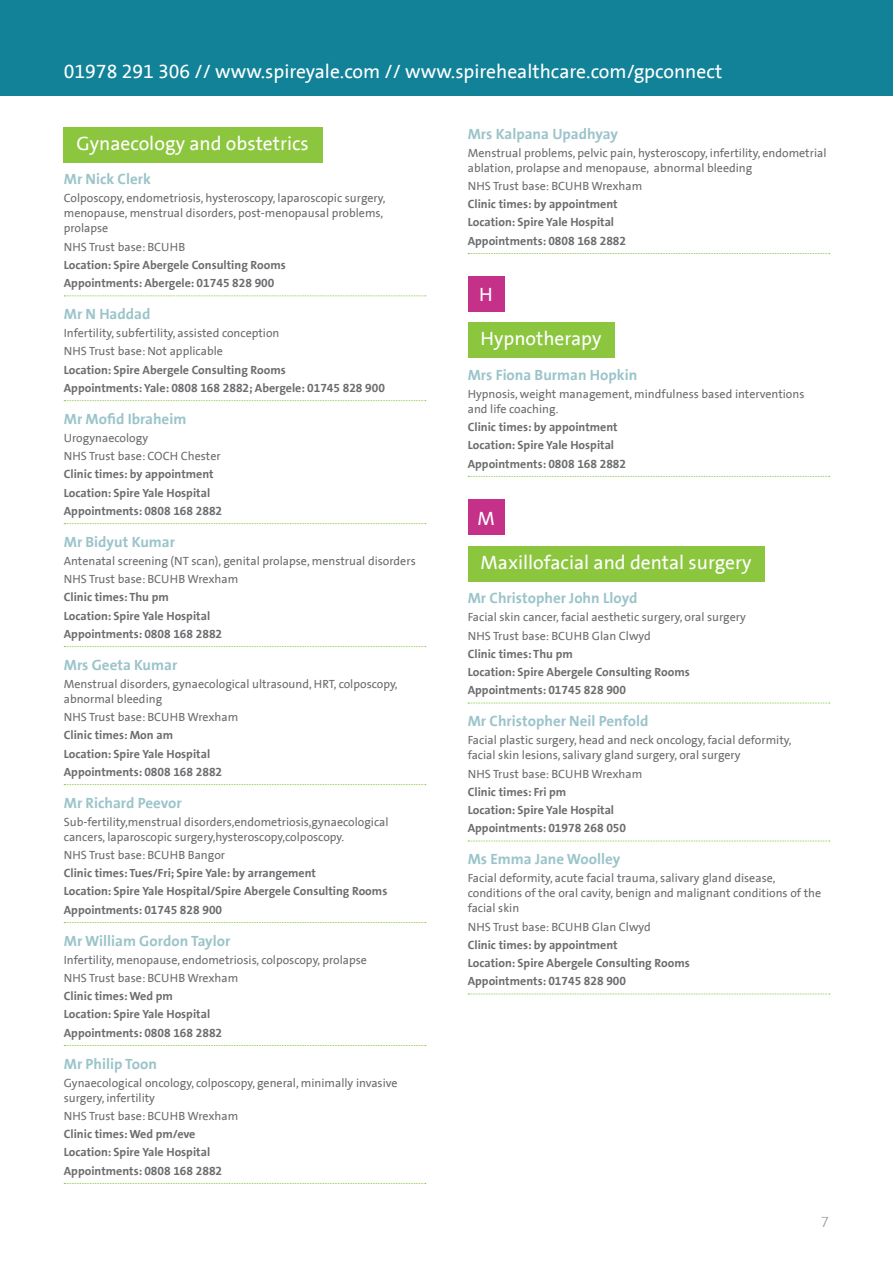
<style>
.page{position:relative;width:893px;height:1263px;background:#fff}
.page>*{position:absolute;margin:0;border:0;box-sizing:border-box;transform-origin:0 0}
.t1{font:19.5px "The Sans Spire";color:#fff}
.GP_name{font:700 15px "The Sans Spire";color:#9bc4ca}
.t2{font:300 15px "The Sans Spire";color:#95979a}
.specialty{font:12px/15px "The Sans Spire";color:#6c6d70}
.location{font:700 12px "The Sans Spire";color:#6c6d70}
.appointments{font:700 12px "The Sans Spire";color:#6c6d70}
.Trust_base{font:12px "The Sans Spire";color:#6c6d70}
.clinic_times{font:700 12px "The Sans Spire";color:#6c6d70}
</style>
<div class="page">
<div style="left:0;top:0;width:893px;height:95px;background:#128298"></div>
<svg style="left:468px;top:703px;width:362px;height:1px"></svg>
<svg style="left:468px;top:841px;width:362px;height:1px"></svg>
<svg style="left:468px;top:993px;width:362px;height:1px"></svg>
<svg style="left:468px;top:476px;width:362px;height:1px"></svg>
<div style="left:64px;top:127px;width:259px;height:35px;background:#8bc63e"></div>
<div style="left:468px;top:546px;width:297px;height:35px;background:#8bc63e"></div>
<div style="left:468px;top:499px;width:36px;height:36px;background:#c53188"></div>
<div style="left:468px;top:322px;width:146px;height:36px;background:#8bc63e"></div>
<div style="left:468px;top:276px;width:36px;height:36px;background:#c53188"></div>
<svg style="left:64px;top:295px;width:362px;height:1px"></svg>
<svg style="left:64px;top:400px;width:362px;height:1px"></svg>
<svg style="left:64px;top:523px;width:362px;height:1px"></svg>
<svg style="left:64px;top:646px;width:362px;height:1px"></svg>
<svg style="left:64px;top:784px;width:362px;height:1px"></svg>
<svg style="left:64px;top:922px;width:362px;height:1px"></svg>
<svg style="left:64px;top:1045px;width:362px;height:1px"></svg>
<svg style="left:64px;top:1183px;width:362px;height:1px"></svg>
<svg style="left:468px;top:253px;width:362px;height:1px"></svg>
<p class="t1" style="left:64px;top:60px;width:660px">01978 291 306 // www.spireyale.com // www.spirehealthcare.com/gpconnect</p>
<p class="t1" style="left:77px;top:132px;width:234px">Gynaecology and obstetrics</p>
<p class="GP_name" style="left:64px;top:170px;width:89px">Mr Nick Clerk</p>
<p class="specialty" style="left:64px;top:191px;width:323px">Colposcopy, endometriosis, hysteroscopy, laparoscopic surgery, menopause, menstrual disorders, post-menopausal problems, prolapse</p>
<p class="Trust_base" style="left:64px;top:240px;width:123px">NHS Trust base: BCUHB</p>
<p class="location" style="left:64px;top:258px;width:223px">Location: Spire Abergele Consulting Rooms</p>
<p class="appointments" style="left:64px;top:276px;width:212px">Appointments: Abergele: 01745 828 900</p>
<p class="GP_name" style="left:64px;top:305px;width:88px">Mr N Haddad</p>
<p class="specialty" style="left:64px;top:326px;width:217px">Infertility, subfertility, assisted conception</p>
<p class="Trust_base" style="left:64px;top:344px;width:161px">NHS Trust base: Not applicable</p>
<p class="location" style="left:64px;top:362px;width:223px">Location: Spire Abergele Consulting Rooms</p>
<p class="appointments" style="left:64px;top:381px;width:323px">Appointments: Yale: 0808 168 2882; Abergele: 01745 828 900</p>
<p class="GP_name" style="left:64px;top:410px;width:124px">Mr Mofid Ibraheim</p>
<p class="specialty" style="left:64px;top:430px;width:86px">Urogynaecology</p>
<p class="Trust_base" style="left:64px;top:449px;width:158px">NHS Trust base: COCH Chester</p>
<p class="clinic_times" style="left:64px;top:467px;width:151px">Clinic times: by appointment</p>
<p class="location" style="left:64px;top:485px;width:148px">Location: Spire Yale Hospital</p>
<p class="appointments" style="left:64px;top:503px;width:160px">Appointments: 0808 168 2882</p>
<p class="GP_name" style="left:64px;top:533px;width:113px">Mr Bidyut Kumar</p>
<p class="specialty" style="left:64px;top:553px;width:353px">Antenatal screening (NT scan), genital prolapse, menstrual disorders</p>
<p class="Trust_base" style="left:64px;top:572px;width:176px">NHS Trust base: BCUHB Wrexham</p>
<p class="clinic_times" style="left:64px;top:590px;width:107px">Clinic times: Thu pm</p>
<p class="location" style="left:64px;top:608px;width:148px">Location: Spire Yale Hospital</p>
<p class="appointments" style="left:64px;top:626px;width:160px">Appointments: 0808 168 2882</p>
<p class="GP_name" style="left:64px;top:656px;width:115px">Mrs Geeta Kumar</p>
<p class="specialty" style="left:64px;top:676px;width:335px">Menstrual disorders, gynaecological ultrasound, HRT, colposcopy, abnormal bleeding</p>
<p class="Trust_base" style="left:64px;top:710px;width:176px">NHS Trust base: BCUHB Wrexham</p>
<p class="clinic_times" style="left:64px;top:728px;width:111px">Clinic times: Mon am</p>
<p class="location" style="left:64px;top:746px;width:148px">Location: Spire Yale Hospital</p>
<p class="appointments" style="left:64px;top:764px;width:160px">Appointments: 0808 168 2882</p>
<p class="GP_name" style="left:64px;top:794px;width:119px">Mr Richard Peevor</p>
<p class="specialty" style="left:64px;top:814px;width:326px">Sub-fertility,menstrual disorders,endometriosis,gynaecological cancers, laparoscopic surgery,hysteroscopy,colposcopy.</p>
<p class="Trust_base" style="left:64px;top:848px;width:163px">NHS Trust base: BCUHB Bangor</p>
<p class="clinic_times" style="left:64px;top:866px;width:254px">Clinic times: Tues/Fri; Spire Yale: by arrangement</p>
<p class="location" style="left:64px;top:884px;width:325px">Location: Spire Yale Hospital/Spire Abergele Consulting Rooms</p>
<p class="appointments" style="left:64px;top:902px;width:160px">Appointments: 01745 828 900</p>
<p class="GP_name" style="left:64px;top:932px;width:168px">Mr William Gordon Taylor</p>
<p class="specialty" style="left:64px;top:952px;width:305px">Infertility, menopause, endometriosis, colposcopy, prolapse</p>
<p class="Trust_base" style="left:64px;top:971px;width:176px">NHS Trust base: BCUHB Wrexham</p>
<p class="clinic_times" style="left:64px;top:989px;width:111px">Clinic times: Wed pm</p>
<p class="location" style="left:64px;top:1007px;width:148px">Location: Spire Yale Hospital</p>
<p class="appointments" style="left:64px;top:1025px;width:160px">Appointments: 0808 168 2882</p>
<p class="GP_name" style="left:64px;top:1054px;width:95px">Mr Philip Toon</p>
<p class="specialty" style="left:64px;top:1075px;width:335px">Gynaecological oncology, colposcopy, general, minimally invasive surgery, infertility</p>
<p class="Trust_base" style="left:64px;top:1109px;width:176px">NHS Trust base: BCUHB Wrexham</p>
<p class="clinic_times" style="left:64px;top:1127px;width:133px">Clinic times: Wed pm/eve</p>
<p class="location" style="left:64px;top:1145px;width:148px">Location: Spire Yale Hospital</p>
<p class="appointments" style="left:64px;top:1163px;width:160px">Appointments: 0808 168 2882</p>
<p class="GP_name" style="left:468px;top:125px;width:152px">Mrs Kalpana Upadhyay</p>
<p class="specialty" style="left:468px;top:145px;width:360px">Menstrual problems, pelvic pain, hysteroscopy, infertility, endometrial ablation, prolapse and menopause, abnormal bleeding</p>
<p class="Trust_base" style="left:468px;top:179px;width:176px">NHS Trust base: BCUHB Wrexham</p>
<p class="clinic_times" style="left:468px;top:197px;width:151px">Clinic times: by appointment</p>
<p class="location" style="left:468px;top:215px;width:148px">Location: Spire Yale Hospital</p>
<p class="appointments" style="left:468px;top:233px;width:160px">Appointments: 0808 168 2882</p>
<p class="t1" style="left:479px;top:283px;width:15px">H</p>
<p class="t1" style="left:480px;top:327px;width:122px">Hypnotherapy</p>
<p class="GP_name" style="left:468px;top:366px;width:171px">Mrs Fiona Burman Hopkin</p>
<p class="specialty" style="left:468px;top:386px;width:338px">Hypnosis, weight management, mindfulness based interventions and life coaching.</p>
<p class="clinic_times" style="left:468px;top:420px;width:151px">Clinic times: by appointment</p>
<p class="location" style="left:468px;top:438px;width:148px">Location: Spire Yale Hospital</p>
<p class="appointments" style="left:468px;top:456px;width:160px">Appointments: 0808 168 2882</p>
<p class="t1" style="left:477px;top:507px;width:19px">M</p>
<p class="t1" style="left:480px;top:551px;width:273px">Maxillofacial and dental surgery</p>
<p class="GP_name" style="left:468px;top:589px;width:171px">Mr Christopher John Lloyd</p>
<p class="specialty" style="left:468px;top:610px;width:280px">Facial skin cancer, facial aesthetic surgery, oral surgery</p>
<p class="Trust_base" style="left:468px;top:629px;width:185px">NHS Trust base: BCUHB Glan Clwyd</p>
<p class="clinic_times" style="left:468px;top:647px;width:107px">Clinic times: Thu pm</p>
<p class="location" style="left:468px;top:665px;width:223px">Location: Spire Abergele Consulting Rooms</p>
<p class="appointments" style="left:468px;top:683px;width:160px">Appointments: 01745 828 900</p>
<p class="GP_name" style="left:468px;top:712px;width:182px">Mr Christopher Neil Penfold</p>
<p class="specialty" style="left:468px;top:733px;width:325px">Facial plastic surgery, head and neck oncology, facial deformity, facial skin lesions, salivary gland surgery, oral surgery</p>
<p class="Trust_base" style="left:468px;top:766px;width:176px">NHS Trust base: BCUHB Wrexham</p>
<p class="clinic_times" style="left:468px;top:784px;width:100px">Clinic times: Fri pm</p>
<p class="location" style="left:468px;top:803px;width:148px">Location: Spire Yale Hospital</p>
<p class="appointments" style="left:468px;top:821px;width:160px">Appointments: 01978 268 050</p>
<p class="GP_name" style="left:468px;top:850px;width:154px">Ms Emma Jane Woolley</p>
<p class="specialty" style="left:468px;top:871px;width:355px">Facial deformity, acute facial trauma, salivary gland disease, conditions of the oral cavity, benign and malignant conditions of the facial skin</p>
<p class="Trust_base" style="left:468px;top:919px;width:185px">NHS Trust base: BCUHB Glan Clwyd</p>
<p class="clinic_times" style="left:468px;top:937px;width:151px">Clinic times: by appointment</p>
<p class="location" style="left:468px;top:956px;width:223px">Location: Spire Abergele Consulting Rooms</p>
<p class="appointments" style="left:468px;top:974px;width:160px">Appointments: 01745 828 900</p>
<p class="t2" style="left:821px;top:1213px;width:10px">7</p>
</div>
